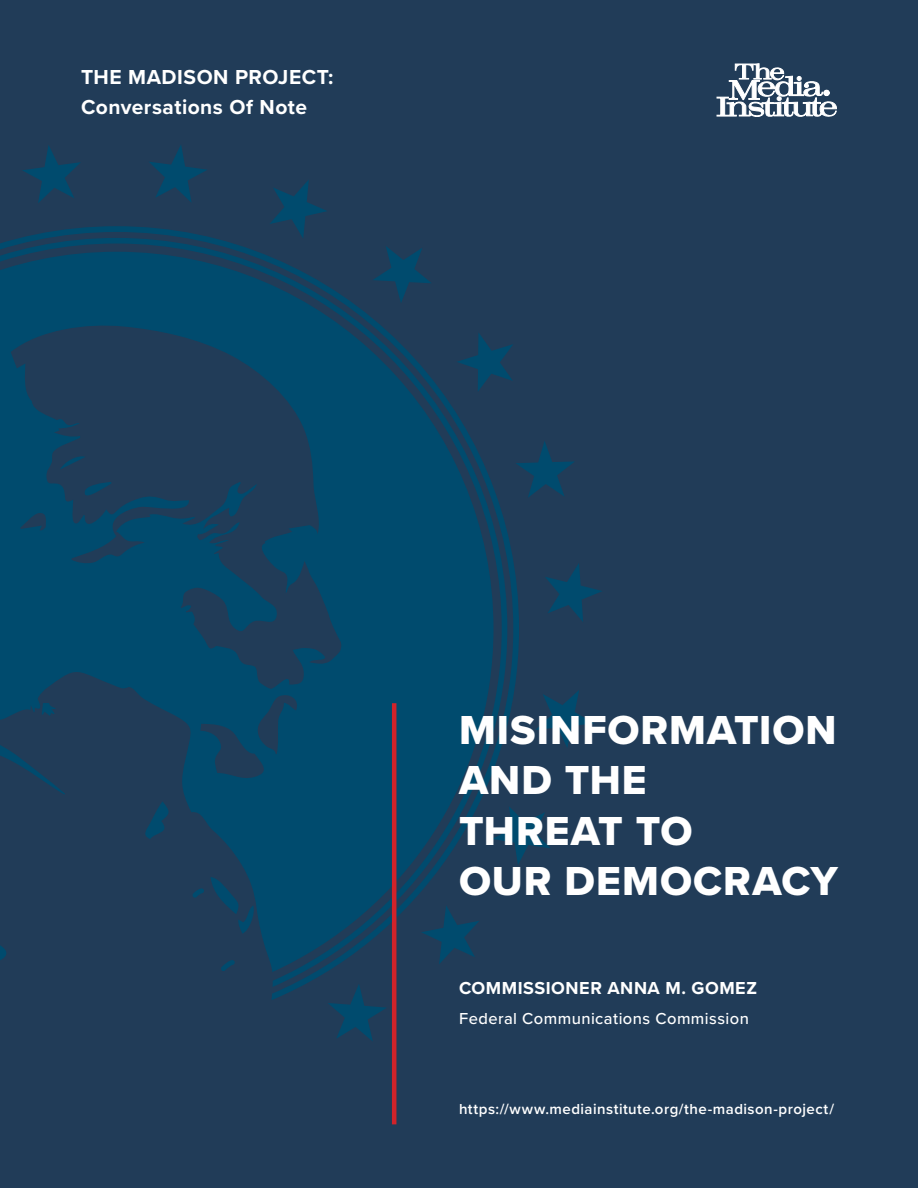
<style>
.page{position:relative;width:918px;height:1188px;background:#213c58}
.page>*{position:absolute;margin:0;border:0;box-sizing:border-box;transform-origin:0 0}
.t1{font:42px/50.4px "Proxima Nova Extrabld";letter-spacing:.025em;color:#fff}
.t2{font:700 21px/30px "Proxima Nova";letter-spacing:.025em;color:#fff}
.t3{font:700 18px "Proxima Nova";letter-spacing:.03em;color:#fff}
.t4{font:500 16.5px "Proxima Nova";letter-spacing:.03em;color:#fff}
.t5{font:600 15px "Proxima Nova";letter-spacing:.03em;color:#fff}
</style>
<div class="page">
<svg style="left:21px;top:226px;width:498px;height:774px"></svg>
<svg style="left:0;top:238px;width:507px;height:749px"></svg>
<svg style="left:0;top:252px;width:494px;height:720px;fill:#004b6e"></svg>
<svg style="left:42px;top:703px;width:14px;height:13px"></svg>
<svg style="left:22px;top:145px;width:59px;height:58px"></svg>
<svg style="left:149px;top:145px;width:58px;height:57px"></svg>
<svg style="left:269px;top:180px;width:59px;height:59px"></svg>
<svg style="left:372px;top:246px;width:60px;height:57px"></svg>
<svg style="left:457px;top:332px;width:56px;height:60px"></svg>
<svg style="left:515px;top:441px;width:60px;height:57px"></svg>
<svg style="left:545px;top:563px;width:57px;height:59px"></svg>
<svg style="left:536px;top:690px;width:58px;height:58px"></svg>
<svg style="left:492px;top:806px;width:58px;height:59px"></svg>
<svg style="left:421px;top:905px;width:59px;height:59px"></svg>
<svg style="left:328px;top:984px;width:59px;height:57px"></svg>
<svg style="left:717px;top:64px;width:120px;height:53px"></svg>
<hr style="left:392px;top:703px;width:4px;height:421px;background:#d2232a">
<h2 class="t2" style="left:81px;top:61px;width:254px">THE MADISON PROJECT:<br>Conversations Of Note</h2>
<h1 class="t1" style="left:459px;top:704px;width:381px">MISINFORMATION<br>AND THE<br>THREAT TO<br>OUR DEMOCRACY</h1>
<p class="t3" style="left:459px;top:975px;width:300px">COMMISSIONER ANNA M. GOMEZ</p>
<p class="t4" style="left:459px;top:1006px;width:291px">Federal Communications Commission</p>
<p class="t5" style="left:459px;top:1097px;width:377px">https://www.mediainstitute.org/the-madison-project/</p>
</div>
